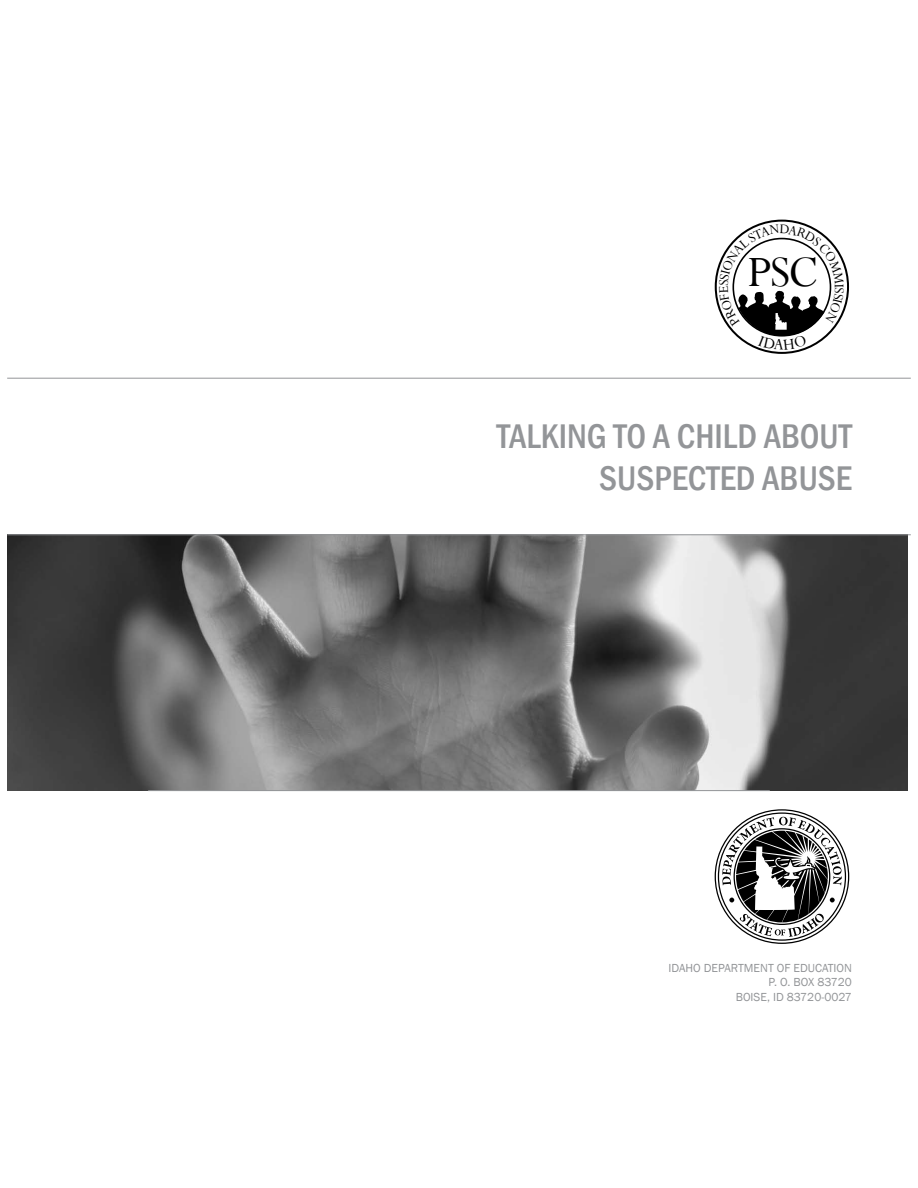
<style>
.page{position:relative;width:918px;height:1188px;background:#fff}
.page>*{position:absolute;margin:0;border:0;box-sizing:border-box;transform-origin:0 0}
.t1{font:48.45px "Perpetua";color:#000}
.t2{font:500 condensed 35.1px/42.2px "Franklin Gothic";color:#939598;text-align:right}
.t3{font:12px/14.4px "Franklin Gothic";color:#939598;text-align:right}
</style>
<div class="page">
<svg style="left:715px;top:809px;width:134px;height:135px"></svg>
<img style="left:8px;top:536px;width:899px;height:254px">
<hr style="left:8px;top:378px;width:902px;height:1px;background:#939598">
<hr style="left:8px;top:535px;width:902px;height:1px;background:#939598">
<hr style="left:149px;top:790px;width:620px;height:1px;background:#939598">
<svg style="left:719px;top:225px;width:125px;height:125px"></svg>
<h1 class="t1" style="left:748px;top:242px;width:72px">PSC</h1>
<h2 class="t2" style="left:497px;top:415px;width:357px">TALKING TO A CHILD ABOUT<br>SUSPECTED ABUSE</h2>
<p class="t3" style="left:669px;top:961px;width:185px">IDAHO DEPARTMENT OF EDUCATION<br>P. O. BOX 83720<br>BOISE, ID 83720-0027</p>
</div>
